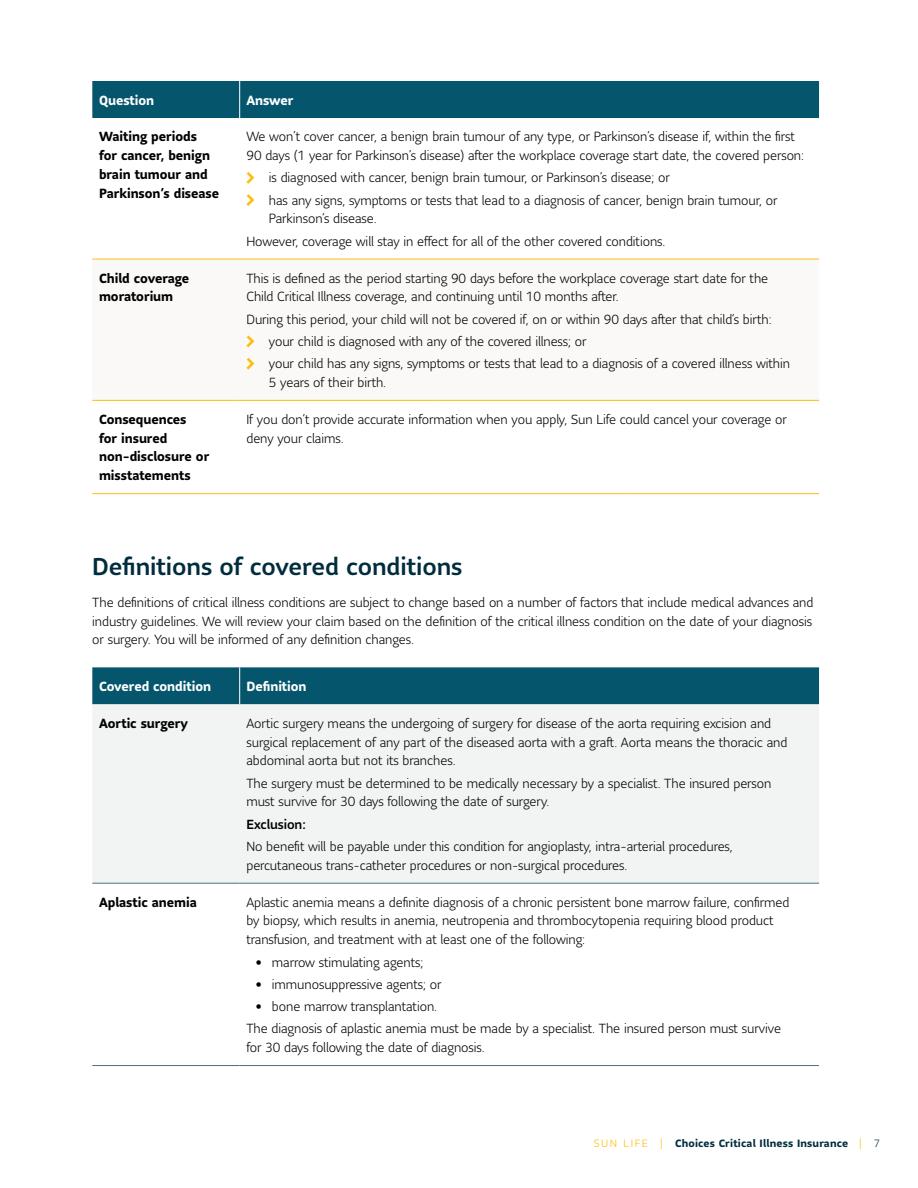
<style>
.page{position:relative;width:918px;height:1188px;background:#fff}
.page>*{position:absolute;margin:0;border:0;box-sizing:border-box;transform-origin:0 0}
.H1_-_Header{font:500 24px "Sun Life Sans";letter-spacing:-.005em;color:#002d3d}
.P_-_Body{font:300 13.2px/18.8px "Sun Life Sans";letter-spacing:-.005em;color:#000}
.P_-_Table_-_Left_Col{font:700 13.2px/18.8px "Sun Life Sans";letter-spacing:-.005em;color:#000}
.H5_-_Table_Header{font:700 13.2px "Sun Life Sans";letter-spacing:-.005em;color:#fff}
.P_-_Body-2{font:500 13.2px "Sun Life Sans";letter-spacing:-.005em;color:#000}
.t1{font:700 10.5px "Sun Life Sans";letter-spacing:.015em;color:#002d3d}
.s1{font-weight:300;color:#febe10}
.s2{font-weight:300}
</style>
<div class="page">
<div style="left:92px;top:81px;width:727px;height:37px;background:#05566d"></div>
<svg style="left:92px;top:341px;width:727px;height:59px"></svg>
<hr style="left:92px;top:400px;width:148px;height:1px;background:#febe10">
<hr style="left:240px;top:400px;width:193px;height:1px;background:#febe10">
<hr style="left:433px;top:400px;width:193px;height:1px;background:#febe10">
<hr style="left:626px;top:400px;width:193px;height:1px;background:#febe10">
<hr style="left:92px;top:259px;width:148px;height:1px;background:#febe10">
<hr style="left:240px;top:259px;width:193px;height:1px;background:#febe10">
<hr style="left:433px;top:259px;width:193px;height:1px;background:#febe10">
<hr style="left:626px;top:259px;width:193px;height:1px;background:#febe10">
<hr style="left:92px;top:493px;width:148px;height:1px;background:#febe10">
<hr style="left:240px;top:493px;width:193px;height:1px;background:#febe10">
<hr style="left:433px;top:493px;width:193px;height:1px;background:#febe10">
<hr style="left:626px;top:493px;width:193px;height:1px;background:#febe10">
<hr style="left:239px;top:81px;width:1px;height:37px;background:#fff">
<svg style="left:246px;top:172px;width:8px;height:12px"></svg>
<svg style="left:246px;top:194px;width:8px;height:12px"></svg>
<svg style="left:246px;top:335px;width:8px;height:12px"></svg>
<svg style="left:246px;top:358px;width:8px;height:12px"></svg>
<div style="left:92px;top:667px;width:727px;height:37px;background:#05566d"></div>
<div style="left:92px;top:704px;width:727px;height:179px;background:#f1f4f3"></div>
<hr style="left:92px;top:883px;width:148px;height:1px;background:#4a7283">
<hr style="left:240px;top:883px;width:579px;height:1px;background:#4a7283">
<hr style="left:92px;top:1065px;width:148px;height:1px;background:#4a7283">
<hr style="left:240px;top:1065px;width:579px;height:1px;background:#4a7283">
<hr style="left:239px;top:667px;width:1px;height:37px;background:#fff">
<h5 class="H5_-_Table_Header" style="left:99px;top:91px;width:57px">Question</h5>
<h5 class="H5_-_Table_Header" style="left:246px;top:91px;width:48px">Answer</h5>
<p class="P_-_Table_-_Left_Col" style="left:99px;top:127px;width:122px">Waiting periods<br>for cancer, benign brain tumour and<br>Parkinson’s disease</p>
<p class="P_-_Body" style="left:246px;top:127px;width:559px">We won’t cover cancer, a benign brain tumour of any type, or Parkinson’s disease if, within the first<br>90 days (1 year for Parkinson’s disease) after the workplace coverage start date, the covered person:</p>
<p class="P_-_Body" style="left:269px;top:168px;width:402px">is diagnosed with cancer, benign brain tumour, or Parkinson’s disease; or</p>
<p class="P_-_Body" style="left:269px;top:190px;width:510px">has any signs, symptoms or tests that lead to a diagnosis of cancer, benign brain tumour, or<br>Parkinson’s disease.</p>
<p class="P_-_Body" style="left:246px;top:231px;width:421px">However, coverage will stay in effect for all of the other covered conditions.</p>
<p class="P_-_Table_-_Left_Col" style="left:99px;top:268px;width:92px">Child coverage moratorium</p>
<p class="P_-_Body" style="left:246px;top:268px;width:523px">This is defined as the period starting 90 days before the workplace coverage start date for the<br>Child Critical Illness coverage, and continuing until 10 months after.</p>
<p class="P_-_Body" style="left:246px;top:309px;width:527px">During this period, your child will not be covered if, on or within 90 days after that child’s birth:</p>
<p class="P_-_Body" style="left:269px;top:332px;width:319px">your child is diagnosed with any of the covered illness; or</p>
<p class="P_-_Body" style="left:269px;top:354px;width:523px">your child has any signs, symptoms or tests that lead to a diagnosis of a covered illness within<br>5 years of their birth.</p>
<p class="P_-_Table_-_Left_Col" style="left:99px;top:410px;width:112px">Consequences<br>for insured<br>non‑ disclosure or misstatements</p>
<p class="P_-_Body" style="left:246px;top:410px;width:542px">If you don’t provide accurate information when you apply, Sun Life could cancel your coverage or deny your claims.</p>
<h1 class="H1_-_Header" style="left:92px;top:550px;width:372px">Definitions of covered conditions</h1>
<p class="P_-_Body" style="left:92px;top:593px;width:723px;text-align:justify">The definitions of critical illness conditions are subject to change based on a number of factors that include medical advances and industry guidelines. We will review your claim based on the definition of the critical illness condition on the date of your diagnosis or surgery. You will be informed of any definition changes.</p>
<h5 class="H5_-_Table_Header" style="left:99px;top:677px;width:114px">Covered condition</h5>
<h5 class="H5_-_Table_Header" style="left:246px;top:677px;width:62px">Definition</h5>
<p class="P_-_Table_-_Left_Col" style="left:99px;top:714px;width:91px">Aortic surgery</p>
<p class="P_-_Body" style="left:246px;top:714px;width:542px">Aortic surgery means the undergoing of surgery for disease of the aorta requiring excision and surgical replacement of any part of the diseased aorta with a graft. Aorta means the thoracic and abdominal aorta but not its branches.</p>
<p class="P_-_Body" style="left:246px;top:773px;width:527px">The surgery must be determined to be medically necessary by a specialist. The insured person must survive for 30 days following the date of surgery.</p>
<p class="P_-_Body-2" style="left:246px;top:815px;width:61px">Exclusion:</p>
<p class="P_-_Body" style="left:246px;top:837px;width:488px">No benefit will be payable under this condition for angioplasty, intra-arterial procedures, percutaneous trans-catheter procedures or non-surgical procedures.</p>
<p class="P_-_Table_-_Left_Col" style="left:99px;top:892px;width:99px">Aplastic anemia</p>
<p class="P_-_Body" style="left:246px;top:892px;width:545px">Aplastic anemia means a definite diagnosis of a chronic persistent bone marrow failure, confirmed by biopsy, which results in anemia, neutropenia and thrombocytopenia requiring blood product transfusion, and treatment with at least one of the following:</p>
<p class="P_-_Body" style="left:255px;top:952px;width:169px">• marrow stimulating agents;</p>
<p class="P_-_Body" style="left:255px;top:974px;width:188px">• immunosuppressive agents; or</p>
<p class="P_-_Body" style="left:255px;top:997px;width:183px">• bone marrow transplantation.</p>
<p class="P_-_Body" style="left:246px;top:1019px;width:536px">The diagnosis of aplastic anemia must be made by a specialist. The insured person must survive for 30 days following the date of diagnosis.</p>
<p class="t1" style="left:594px;top:1136px;width:288px"><span class="s1">SUN LIFE |</span> Choices Critical Illness Insurance <span class="s1">|</span> <span class="s2">7</span></p>
</div>
